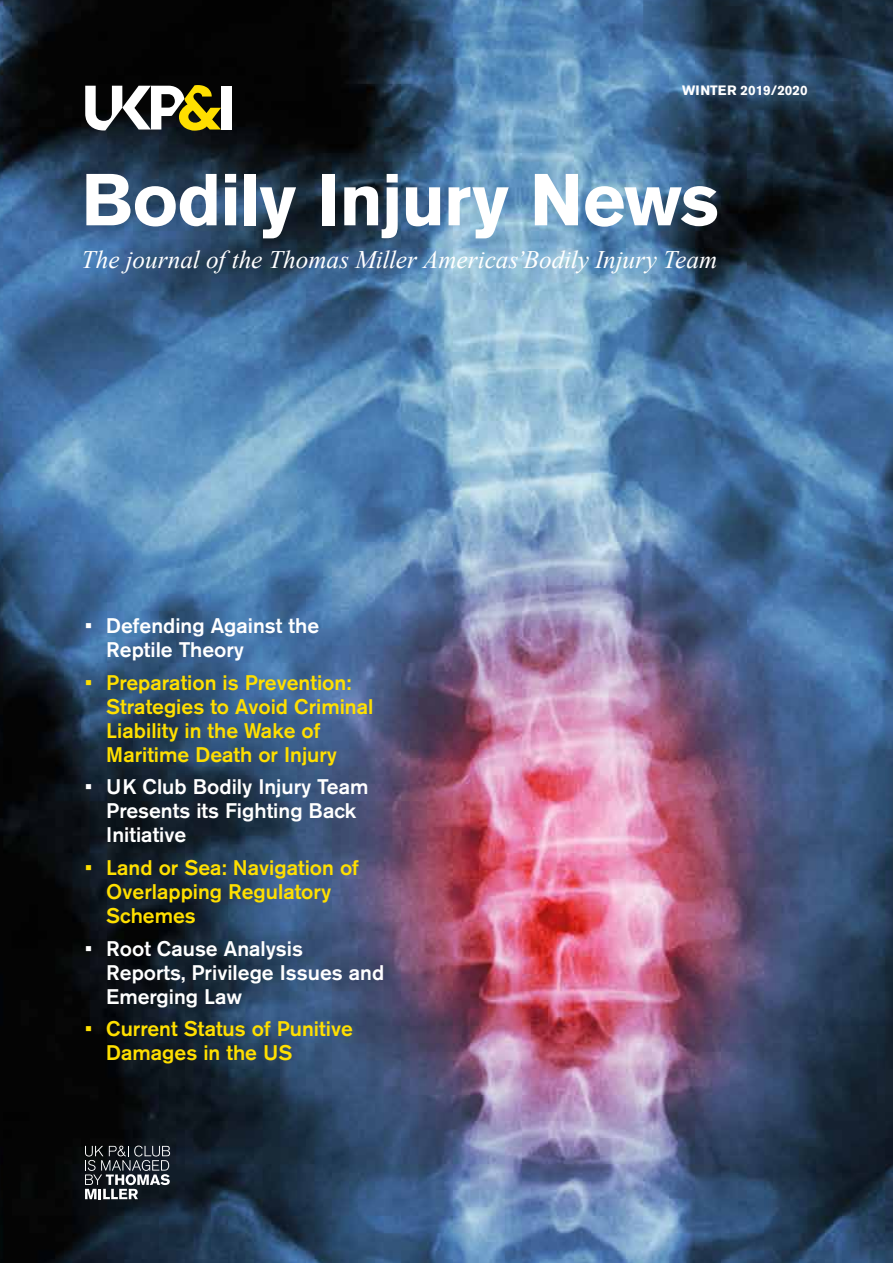
<style>
.page{position:relative;width:893px;height:1263px;background:#fff}
.page>*{position:absolute;margin:0;border:0;box-sizing:border-box;transform-origin:0 0}
.t1{font:700 72.75px "Akzidenz Grotesk BE";letter-spacing:-.015em;color:#fff}
.t2{font:italic 25.2px "Times New Roman";color:#fff}
.t3{font:500 21px/24px "Akzidenz Grotesk BE";color:#ffdf00}
.t4{font:500 21px/24px "Akzidenz Grotesk BE";color:#fff}
.t5{font:700 13.5px "Akzidenz Grotesk BE";color:#fff}
</style>
<div class="page">
<img style="left:0;top:0;width:893px;height:1263px">
<div style="left:221px;top:86px;width:11px;height:44px;background:#fff"></div>
<svg style="left:85px;top:85px;width:136px;height:46px"></svg>
<svg style="left:85px;top:1145px;width:85px;height:54px;background:#494f54"></svg>
<p class="t5" style="left:682px;top:83px;width:127px">WINTER 2019/2020</p>
<h1 class="t1" style="left:81px;top:158px;width:639px">Bodily Injury News</h1>
<p class="t2" style="left:81px;top:242px;width:637px">The journal of the Thomas Miller Americas’Bodily Injury Team</p>
<p class="t4" style="left:106px;top:614px;width:214px;text-indent:-21px">• Defending Against the<br>Reptile Theory</p>
<p class="t3" style="left:106px;top:670px;width:269px;text-indent:-21px">• Preparation is Prevention:<br>Strategies to Avoid Criminal<br>Liability in the Wake of<br>Maritime Death or Injury</p>
<p class="t4" style="left:106px;top:775px;width:264px;text-indent:-21px">• UK Club Bodily Injury Team<br>Presents its Fighting Back<br>Initiative</p>
<p class="t3" style="left:106px;top:855px;width:254px;text-indent:-21px">• Land or Sea: Navigation of<br>Overlapping Regulatory<br>Schemes</p>
<p class="t4" style="left:106px;top:936px;width:279px;text-indent:-21px">• Root Cause Analysis<br>Reports, Privilege Issues and<br>Emerging Law</p>
<p class="t3" style="left:106px;top:1016px;width:248px;text-indent:-21px">• Current Status of Punitive<br>Damages in the US</p>
</div>
